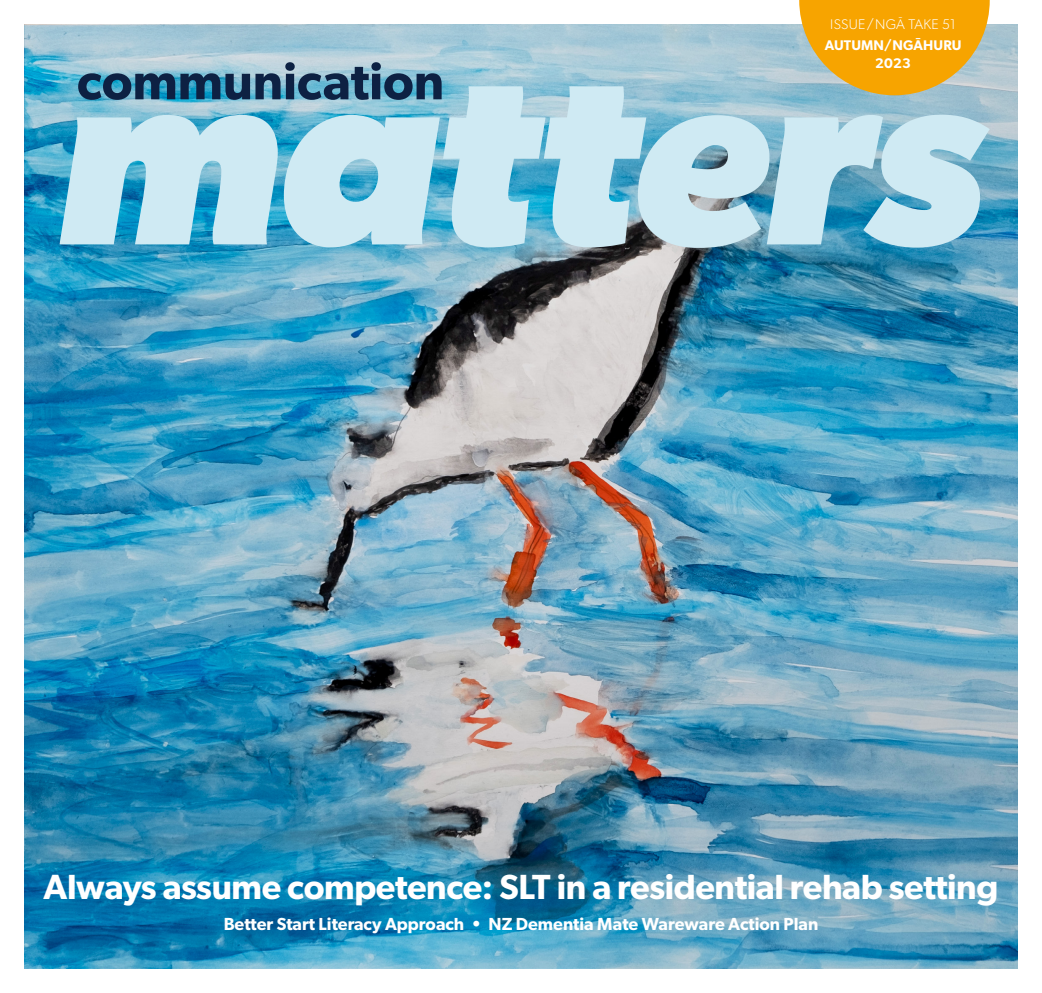
<style>
.page{position:relative;width:1042px;height:993px;background:#fff}
.page>*{position:absolute;margin:0;border:0;box-sizing:border-box;transform-origin:0 0}
.t1{font:600 51.8px "Gibson";color:#0d2143}
.cover_lines{font:600 35px "Gibson";letter-spacing:-.01em;color:#fff}
.cover_lines-2{font:600 17.5px "Gibson";color:#fff}
.body{font:600 14px/18.4px "Gibson";letter-spacing:.01em;color:#fff;text-align:center}
.body-2{font:300 14px "Gibson";letter-spacing:.02em;color:#fff}
</style>
<div class="page">
<img style="left:25px;top:320px;width:992px;height:647px">
<svg style="left:25px;top:25px;width:992px;height:295px;background:#6ca6be"></svg>
<svg style="left:799px;top:0;width:191px;height:86px;background:#eba922"></svg>
<svg style="left:60px;top:86px;width:930px;height:162px;background:#a5d2e1"></svg>
<p class="t1" style="left:77px;top:50px;width:369px">communication</p>
<p class="body-2" style="left:830px;top:16px;width:127px">ISSUE/NGĀ TAKE 51</p>
<p class="body" style="left:824px;top:36px;width:138px">AUTUMN/NGĀHURU<br>2023</p>
<p class="cover_lines" style="left:44px;top:865px;width:956px">Always assume competence: SLT in a residential rehab setting</p>
<p class="cover_lines-2" style="left:224px;top:912px;width:596px">Better Start Literacy Approach • NZ Dementia Mate Wareware Action Plan</p>
</div>
